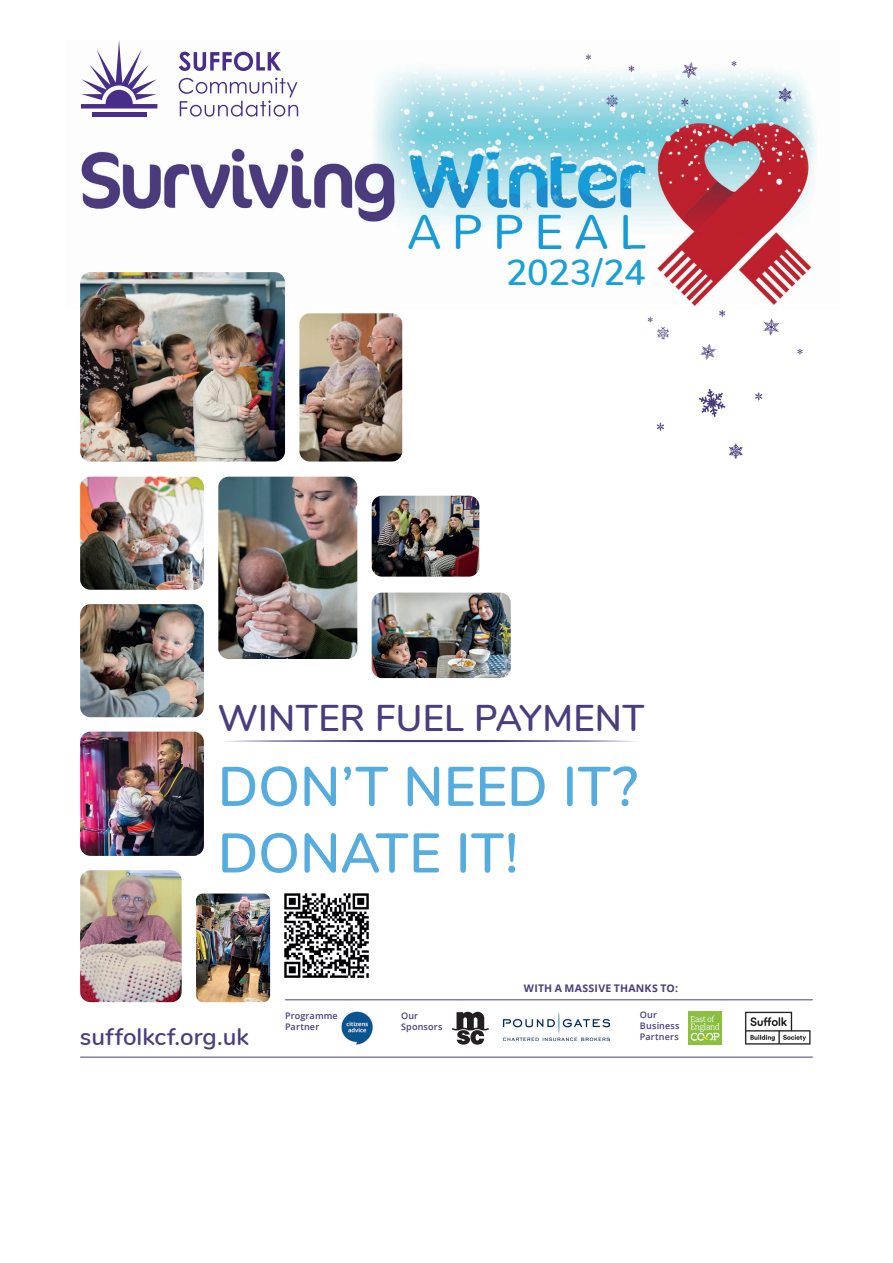
<style>
.page{position:relative;width:893px;height:1263px;background:#fff}
.page>*{position:absolute;margin:0;border:0;box-sizing:border-box;transform-origin:0 0}
.t1{font:600 55.5px/66.6px "Nunito";color:#56addd}
.t2{font:600 37.2px "Nunito";letter-spacing:.01em;color:#4b3d7d}
.t3{font:600 36px "Nunito";letter-spacing:-.015em;color:#18a0d7}
.t4{font:600 24px "Nunito";color:#4b3d7d}
.t5{font:700 10.5px "Open Sans";letter-spacing:.025em;color:#4b3d7d}
.t6{font:600 9.15px/10.9px "Open Sans";letter-spacing:.015em;color:#4b3d7d}
</style>
<div class="page">
<svg style="left:719px;top:310px;width:6px;height:7px"></svg>
<svg style="left:797px;top:348px;width:6px;height:7px"></svg>
<svg style="left:755px;top:392px;width:7px;height:9px"></svg>
<svg style="left:657px;top:423px;width:7px;height:8px"></svg>
<svg style="left:729px;top:444px;width:14px;height:15px"></svg>
<svg style="left:763px;top:318px;width:16px;height:17px"></svg>
<img style="left:80px;top:51px;width:737px;height:259px">
<svg style="left:586px;top:54px;width:5px;height:6px"></svg>
<svg style="left:628px;top:65px;width:6px;height:7px"></svg>
<svg style="left:731px;top:61px;width:6px;height:5px"></svg>
<svg style="left:681px;top:98px;width:7px;height:8px"></svg>
<svg style="left:779px;top:88px;width:13px;height:14px"></svg>
<svg style="left:606px;top:95px;width:12px;height:12px"></svg>
<svg style="left:682px;top:62px;width:16px;height:16px"></svg>
<svg style="left:648px;top:317px;width:21px;height:23px"></svg>
<svg style="left:700px;top:344px;width:16px;height:16px"></svg>
<svg style="left:699px;top:389px;width:26px;height:28px"></svg>
<svg style="left:225px;top:740px;width:411px;height:2px"></svg>
<img style="left:299px;top:313px;width:103px;height:148px">
<img style="left:80px;top:477px;width:124px;height:113px">
<img style="left:80px;top:604px;width:124px;height:113px">
<img style="left:218px;top:477px;width:139px;height:182px">
<img style="left:80px;top:732px;width:124px;height:124px">
<img style="left:80px;top:870px;width:102px;height:132px">
<img style="left:196px;top:893px;width:74px;height:109px">
<img style="left:372px;top:593px;width:139px;height:85px">
<img style="left:372px;top:496px;width:107px;height:81px">
<svg style="left:179px;top:52px;width:102px;height:19px"></svg>
<svg style="left:179px;top:78px;width:119px;height:39px"></svg>
<div style="left:92px;top:112px;width:54px;height:5px;background:#492e89"></div>
<svg style="left:81px;top:40px;width:76px;height:68px"></svg>
<img style="left:80px;top:272px;width:205px;height:189px">
<img style="left:284px;top:893px;width:85px;height:85px">
<img style="left:341px;top:1011px;width:32px;height:34px">
<svg style="left:452px;top:1012px;width:37px;height:33px"></svg>
<img style="left:504px;top:1013px;width:105px;height:27px">
<img style="left:744px;top:1011px;width:67px;height:34px">
<img style="left:688px;top:1011px;width:33px;height:33px">
<hr style="left:285px;top:999px;width:527px;height:1px;background:#4b3d7d">
<hr style="left:81px;top:1057px;width:731px;height:1px;background:#4b3d7d">
<h3 class="t3" style="left:506px;top:246px;width:141px">2023/24</h3>
<h2 class="t2" style="left:218px;top:691px;width:428px">WINTER FUEL PAYMENT</h2>
<h1 class="t1" style="left:218px;top:750px;width:422px">DON’T NEED IT?<br>DONATE IT!</h1>
<h3 class="t4" style="left:80px;top:1019px;width:170px">suffolkcf.org.uk</h3>
<p class="t6" style="left:285px;top:1010px;width:54px">Programme<br>Partner</p>
<p class="t6" style="left:401px;top:1010px;width:43px">Our<br>Sponsors</p>
<p class="t5" style="left:524px;top:981px;width:156px">WITH A MASSIVE THANKS TO:</p>
<p class="t6" style="left:640px;top:1009px;width:41px">Our<br>Business<br>Partners</p>
</div>
